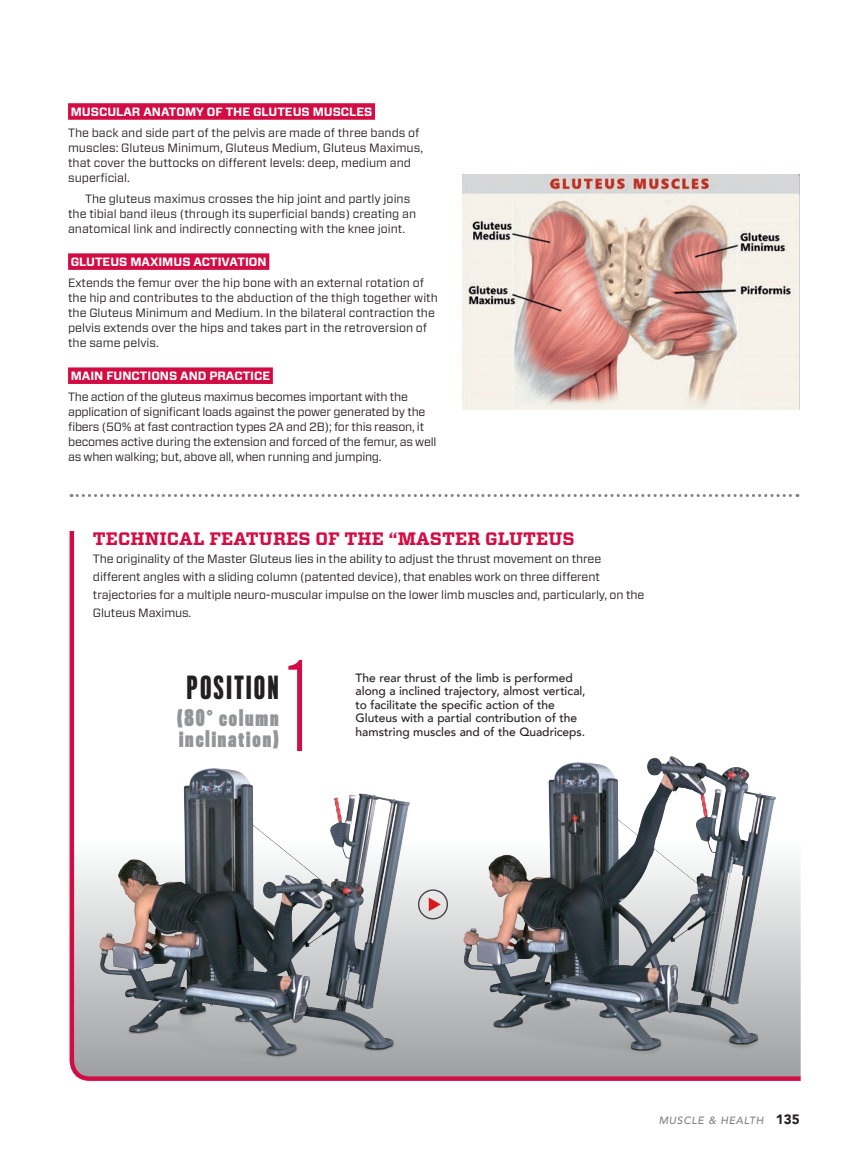
<style>
.page{position:relative;width:851px;height:1149px;background:#fff}
.page>*{position:absolute;margin:0;border:0;box-sizing:border-box;transform-origin:0 0}
.BODY_COPY{font:300 113.85px "Titling Gothic FB Skyline";color:#d20d44}
.BODY_COPY-2{font:500 29.25px "Titling Gothic FB Skyline";letter-spacing:.09em;color:#231f20}
.BODY_COPY-3{font:700 21px/21px "Titling Gothic FB Skyline";letter-spacing:.09em;color:#939598}
.t1{font:700 18px "Vitesse";letter-spacing:.005em;color:#d20d44}
.t2{font:12px/15px "Forza";letter-spacing:-.005em;color:#231f20}
.NEW_BODY_TEXT_9_11{font:500 12px/13.5px "Avenir";color:#231f20}
.t3{font:700 12px "Forza";color:#fff}
.t4{font:italic 500 10.5px "Avenir";letter-spacing:.06em;color:#808285}
.s1{font-weight:900;font-style:normal;font-size:13.5px;color:#231f20}
</style>
<div class="page">
<svg style="left:69px;top:531px;width:732px;height:550px"></svg>
<hr style="left:0;top:240px;width:1px;height:908px;background:#7e8083">
<div style="left:68px;top:103px;width:307px;height:17px;background:#d20d44"></div>
<div style="left:68px;top:253px;width:201px;height:17px;background:#d20d44"></div>
<div style="left:68px;top:367px;width:205px;height:17px;background:#d20d44"></div>
<img style="left:462px;top:174px;width:337px;height:235px">
<svg style="left:71px;top:494px;width:726px;height:3px"></svg>
<img style="left:100px;top:768px;width:309px;height:290px">
<img style="left:464px;top:756px;width:311px;height:299px">
<div style="left:418px;top:889px;width:30px;height:30px;border:1px solid #4a454a;border-radius:50%"></div>
<svg style="left:428px;top:897px;width:12px;height:14px"></svg>
<p class="t3" style="left:71px;top:104px;width:303px">MUSCULAR ANATOMY OF THE GLUTEUS MUSCLES</p>
<p class="t2" style="left:68px;top:125px;width:356px">The back and side part of the pelvis are made of three bands of muscles: Gluteus Minimum, Gluteus Medium, Gluteus Maximus, that cover the buttocks on different levels: deep, medium and superficial.</p>
<p class="t2" style="left:68px;top:191px;width:349px;text-indent:17px">The gluteus maximus crosses the hip joint and partly joins the tibial band ileus (through its superficial bands) creating an anatomical link and indirectly connecting with the knee joint.</p>
<p class="t3" style="left:71px;top:254px;width:197px">GLUTEUS MAXIMUS ACTIVATION</p>
<p class="t2" style="left:68px;top:275px;width:371px">Extends the femur over the hip bone with an external rotation of the hip and contributes to the abduction of the thigh together with the Gluteus Minimum and Medium. In the bilateral contraction the pelvis extends over the hips and takes part in the retroversion of the same pelvis.</p>
<p class="t3" style="left:71px;top:368px;width:201px">MAIN FUNCTIONS AND PRACTICE</p>
<p class="t2" style="left:68px;top:389px;width:369px">The action of the gluteus maximus becomes important with the application of significant loads against the power generated by the fibers (50% at fast contraction types 2A and 2B); for this reason, it becomes active during the extension and forced of the femur, as well as when walking; but, above all, when running and jumping.</p>
<p class="t1" style="left:93px;top:527px;width:483px">TECHNICAL FEATURES OF THE “MASTER GLUTEUS</p>
<p class="t2" style="left:93px;top:550px;width:553px;line-height:18px">The originality of the Master Gluteus lies in the ability to adjust the thrust movement on three different angles with a sliding column (patented device), that enables work on three different trajectories for a multiple neuro-muscular impulse on the lower limb muscles and, particularly, on the Gluteus Maximus.</p>
<p class="BODY_COPY-2" style="left:187px;top:670px;width:93px">POSITION</p>
<p class="BODY_COPY-3" style="left:177px;top:707px;width:103px">(80° column inclination)</p>
<p class="BODY_COPY" style="left:288px;top:641px;width:18px">1</p>
<p class="NEW_BODY_TEXT_9_11" style="left:355px;top:669px;width:231px">The rear thrust of the limb is performed along a inclined trajectory, almost vertical, to facilitate the specific action of the Gluteus with a partial contribution of the hamstring muscles and of the Quadriceps.</p>
<p class="t4" style="left:658px;top:1113px;width:143px">MUSCLE &amp; HEALTH <span class="s1">135</span></p>
</div>
